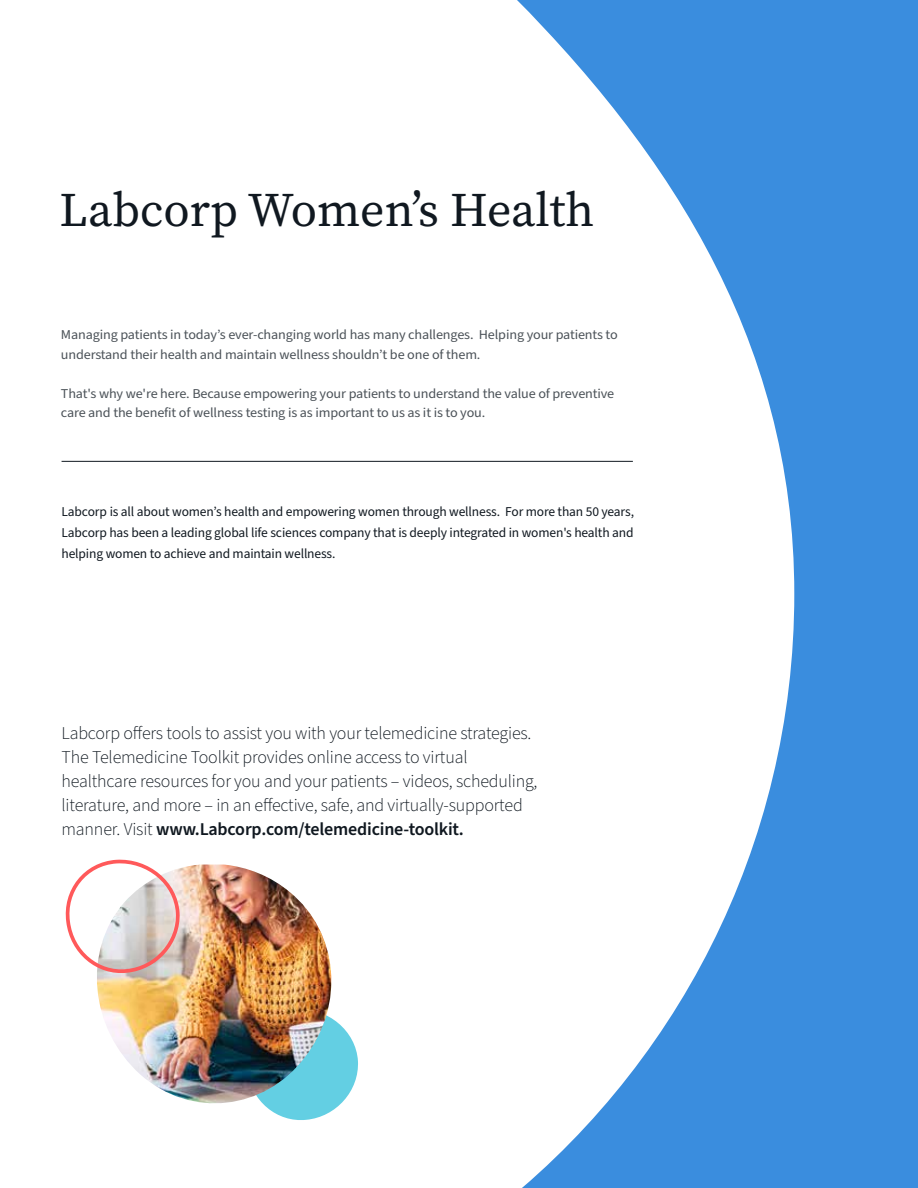
<style>
.page{position:relative;width:918px;height:1188px;background:#fff}
.page>*{position:absolute;margin:0;border:0;box-sizing:border-box;transform-origin:0 0}
.t1{font:48px "Source Serif Pro";color:#101820}
.t2{font:300 18px/24px "Source Sans Pro";letter-spacing:-.01em;color:#101820}
.t3{font:13.5px/19.5px "Source Sans Pro";letter-spacing:-.01em;color:#4b5258;scale:1.05 1}
.t4{font:13.5px/21px "Source Sans Pro";letter-spacing:-.01em;color:#101820;text-align:justify}
.s1{font-weight:600}
</style>
<div class="page">
<svg style="left:479px;top:0;width:439px;height:1188px"></svg>
<hr style="left:62px;top:461px;width:571px;height:1px;background:#101820">
<svg style="left:264px;top:1019px;width:94px;height:101px"></svg>
<img style="left:97px;top:865px;width:236px;height:240px">
<svg style="left:65px;top:859px;width:116px;height:116px"></svg>
<h1 class="t1" style="left:59px;top:178px;width:537px">Labcorp Women’s Health</h1>
<p class="t3" style="left:61px;top:325px;width:532px">Managing patients in today’s ever-changing world has many challenges. Helping your patients to understand their health and maintain wellness shouldn’t be one of them.</p>
<p class="t3" style="left:61px;top:384px;width:529px">That's why we're here. Because empowering your patients to understand the value of preventive care and the benefit of wellness testing is as important to us as it is to you.</p>
<p class="t4" style="left:62px;top:502px;width:574px">Labcorp is all about women’s health and empowering women through wellness. For more than 50 years, Labcorp has been a leading global life sciences company that is deeply integrated in women's health and helping women to achieve and maintain wellness.</p>
<p class="t2" style="left:62px;top:721px;width:478px">Labcorp offers tools to assist you with your telemedicine strategies.<br>The Telemedicine Toolkit provides online access to virtual healthcare resources for you and your patients – videos, scheduling, literature, and more – in an effective, safe, and virtually-supported manner. Visit <span class="s1">www.Labcorp.com/telemedicine-toolkit.</span></p>
</div>
